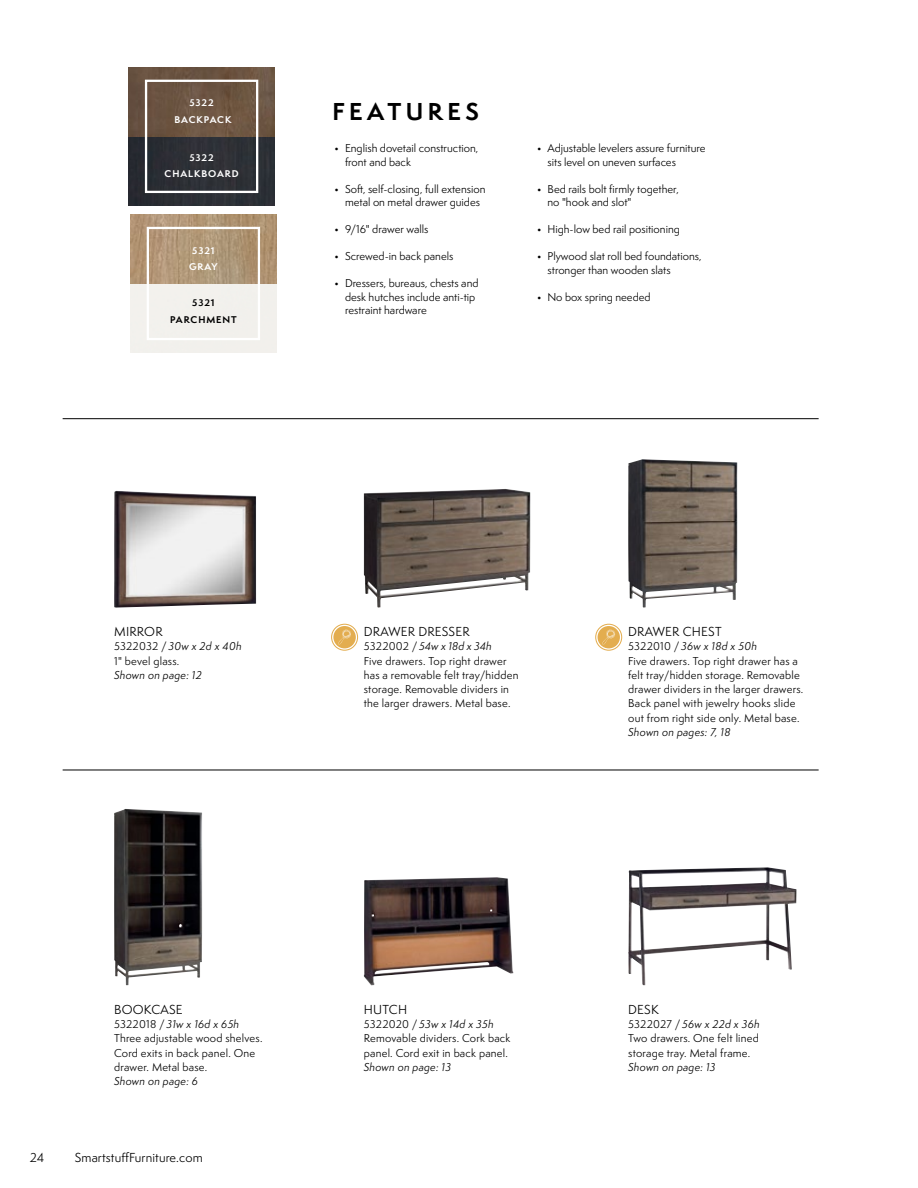
<style>
.page{position:relative;width:918px;height:1188px;background:#fff}
.page>*{position:absolute;margin:0;border:0;box-sizing:border-box;transform-origin:0 0}
.t1{font:700 22.5px "Semplicita Pro";letter-spacing:.2em;color:#000}
.t2{font:12px "Semplicita Pro";letter-spacing:.02em;color:#000}
.t3{font:10.5px/14.2px "Semplicita Pro";letter-spacing:.02em;color:#000}
.t4{font:10.5px/13.5px "Semplicita Pro";color:#000}
.t5{font:italic 10.5px "Semplicita Pro";letter-spacing:.02em;color:#000}
.t6{font:700 9px/16.5px "Semplicita Pro";letter-spacing:.1em;color:#fff;text-align:center}
.t7{font:700 9px/16.5px "Semplicita Pro";letter-spacing:.1em;color:#000;text-align:center}
.s1{font-style:italic}
</style>
<div class="page">
<img style="left:114px;top:491px;width:142px;height:117px">
<hr style="left:63px;top:770px;width:756px;height:1px;background:#000">
<img style="left:364px;top:489px;width:166px;height:119px">
<hr style="left:63px;top:418px;width:756px;height:1px;background:#000">
<img style="left:628px;top:459px;width:109px;height:149px">
<img style="left:128px;top:68px;width:147px;height:137px">
<div style="left:145px;top:80px;width:113px;height:113px;border:2px solid #fff"></div>
<img style="left:130px;top:215px;width:147px;height:137px">
<div style="left:147px;top:227px;width:113px;height:113px;border:2px solid #fff"></div>
<img style="left:364px;top:877px;width:149px;height:108px">
<img style="left:114px;top:809px;width:88px;height:176px">
<img style="left:628px;top:867px;width:168px;height:118px">
<div style="left:331px;top:624px;width:27px;height:27px;border:1px solid #e3ad4f;border-radius:50%"></div>
<div style="left:333px;top:626px;width:23px;height:22px;background:#e3ad4f;border-radius:50%"></div>
<svg style="left:338px;top:630px;width:13px;height:14px"></svg>
<div style="left:595px;top:624px;width:27px;height:27px;border:1px solid #e3ad4f;border-radius:50%"></div>
<div style="left:598px;top:626px;width:22px;height:22px;background:#e3ad4f;border-radius:50%"></div>
<svg style="left:602px;top:630px;width:13px;height:14px"></svg>
<p class="t6" style="left:175px;top:95px;width:59px">5322<br>BACKPACK</p>
<p class="t6" style="left:165px;top:149px;width:75px">5322<br>CHALKBOARD</p>
<p class="t6" style="left:189px;top:242px;width:30px">5321<br>GRAY</p>
<p class="t7" style="left:170px;top:295px;width:68px">5321<br>PARCHMENT</p>
<h1 class="t1" style="left:332px;top:94px;width:148px">FEATURES</h1>
<p class="t4" style="left:345px;top:141px;width:135px;text-indent:-11px">• English dovetail construction, front and back</p>
<p class="t4" style="left:334px;top:182px;width:153px;text-align:center">• Soft, self-closing, full extension metal on metal drawer guides</p>
<p class="t4" style="left:334px;top:222px;width:96px">• 9/16" drawer walls</p>
<p class="t4" style="left:334px;top:249px;width:121px">• Screwed-in back panels</p>
<p class="t4" style="left:345px;top:276px;width:135px;text-indent:-11px">• Dressers, bureaus, chests and desk hutches include anti-tip restraint hardware</p>
<p class="t4" style="left:548px;top:141px;width:160px;text-indent:-11px">• Adjustable levelers assure furniture sits level on uneven surfaces</p>
<p class="t4" style="left:548px;top:182px;width:133px;text-indent:-11px">• Bed rails bolt firmly together, no "hook and slot"</p>
<p class="t4" style="left:537px;top:222px;width:145px">• High-low bed rail positioning</p>
<p class="t4" style="left:548px;top:249px;width:156px;text-indent:-11px">• Plywood slat roll bed foundations, stronger than wooden slats</p>
<p class="t4" style="left:537px;top:290px;width:115px">• No box spring needed</p>
<p class="t2" style="left:114px;top:623px;width:50px">MIRROR</p>
<p class="t3" style="left:114px;top:639px;width:129px">5322032 / <span class="s1">30w x 2d x 40h<br></span>1" bevel glass.</p>
<p class="t5" style="left:114px;top:668px;width:89px">Shown on page: 12</p>
<p class="t2" style="left:364px;top:623px;width:107px">DRAWER DRESSER</p>
<p class="t3" style="left:364px;top:639px;width:156px">5322002 / <span class="s1">54w x 18d x 34h<br></span>Five drawers. Top right drawer has a removable felt tray/hidden storage. Removable dividers in the larger drawers. Metal base.</p>
<p class="t2" style="left:114px;top:1001px;width:70px">BOOKCASE</p>
<p class="t3" style="left:114px;top:1017px;width:150px">5322018 / <span class="s1">31w x 16d x 65h<br></span>Three adjustable wood shelves.<br>Cord exits in back panel. One drawer. Metal base.</p>
<p class="t5" style="left:114px;top:1074px;width:85px">Shown on page: 6</p>
<p class="t2" style="left:30px;top:1149px;width:16px">24</p>
<p class="t2" style="left:75px;top:1149px;width:129px">SmartstuffFurniture.com</p>
<p class="t2" style="left:364px;top:1001px;width:45px">HUTCH</p>
<p class="t3" style="left:364px;top:1017px;width:148px">5322020 / <span class="s1">53w x 14d x 35h<br></span>Removable dividers. Cork back panel. Cord exit in back panel.</p>
<p class="t5" style="left:364px;top:1059px;width:89px">Shown on page: 13</p>
<p class="t2" style="left:628px;top:623px;width:95px">DRAWER CHEST</p>
<p class="t3" style="left:628px;top:639px;width:177px">5322010 / <span class="s1">36w x 18d x 50h<br></span>Five drawers. Top right drawer has a felt tray/hidden storage. Removable drawer dividers in the larger drawers.<br>Back panel with jewelry hooks slide out from right side only. Metal base.</p>
<p class="t5" style="left:628px;top:724px;width:104px">Shown on pages: 7, 18</p>
<p class="t2" style="left:628px;top:1001px;width:32px">DESK</p>
<p class="t4" style="left:628px;top:1017px;width:133px;line-height:14.2px;text-align:justify">5322027 / <span class="s1">56w x 22d x 36h </span>Two drawers. One felt lined storage tray. Metal frame.</p>
<p class="t5" style="left:628px;top:1059px;width:89px">Shown on page: 13</p>
</div>
